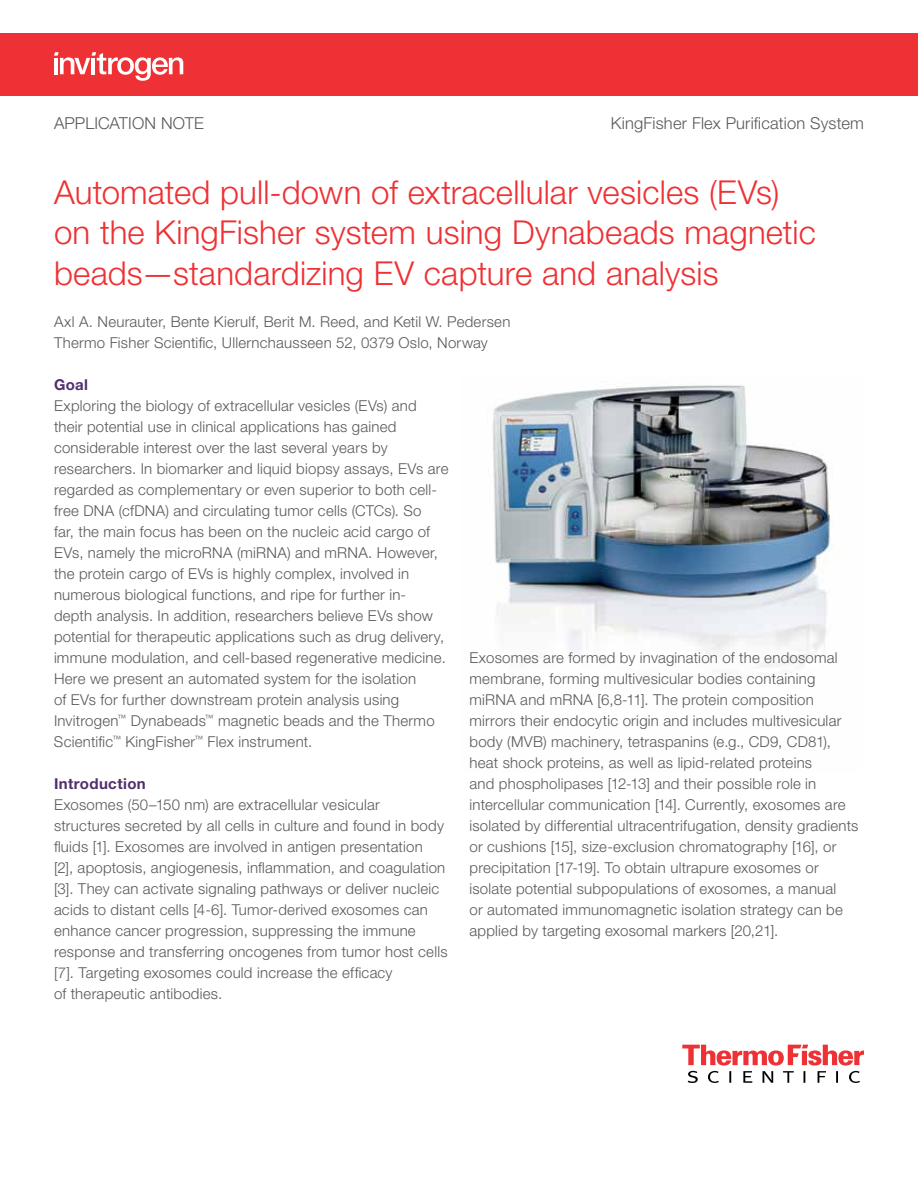
<style>
.page{position:relative;width:918px;height:1188px;background:#fff}
.page>*{position:absolute;margin:0;border:0;box-sizing:border-box;transform-origin:0 0}
.t1{font:300 33px/40.5px "Helvetica Neue LT Std";letter-spacing:.005em;color:#ee3134}
.t2{font:300 16.5px "Helvetica Neue LT Std";letter-spacing:.01em;color:#58595b}
.t3{font:300 15px/21px "Helvetica Neue LT Std";letter-spacing:.015em;color:#58595b}
.t4{font:700 15px "Helvetica Neue LT Std";letter-spacing:.025em;color:#512e6d}
</style>
<div class="page">
<img style="left:492px;top:385px;width:341px;height:282px">
<svg style="left:682px;top:1045px;width:182px;height:38px"></svg>
<div style="left:0;top:33px;width:918px;height:63px;background:#ee3134"></div>
<svg style="left:54px;top:52px;width:129px;height:29px"></svg>
<p class="t2" style="left:54px;top:113px;width:151px">APPLICATION NOTE</p>
<p class="t2" style="left:611px;top:113px;width:255px">KingFisher Flex Purification System</p>
<h1 class="t1" style="left:54px;top:171px;width:763px">Automated pull-down of extracellular vesicles (EVs) on the KingFisher system using Dynabeads magnetic beads—standardizing EV capture and analysis</h1>
<p class="t3" style="left:54px;top:311px;width:458px">Axl A. Neurauter, Bente Kierulf, Berit M. Reed, and Ketil W. Pedersen<br>Thermo Fisher Scientific, Ullernchausseen 52, 0379 Oslo, Norway</p>
<p class="t4" style="left:54px;top:375px;width:36px">Goal</p>
<p class="t3" style="left:54px;top:395px;width:396px">Exploring the biology of extracellular vesicles (EVs) and their potential use in clinical applications has gained considerable interest over the last several years by researchers. In biomarker and liquid biopsy assays, EVs are regarded as complementary or even superior to both cell&shy;free DNA (cfDNA) and circulating tumor cells (CTCs). So<br>far, the main focus has been on the nucleic acid cargo of EVs, namely the microRNA (miRNA) and mRNA. However, the protein cargo of EVs is highly complex, involved in numerous biological functions, and ripe for further in-<br>depth analysis. In addition, researchers believe EVs show potential for therapeutic applications such as drug delivery, immune modulation, and cell-based regenerative medicine.<br>Here we present an automated system for the isolation<br>of EVs for further downstream protein analysis using Invitrogen<sup>™</sup> Dynabeads<sup>™</sup> magnetic beads and the Thermo Scientific<sup>™</sup> KingFisher<sup>™</sup> Flex instrument.</p>
<p class="t4" style="left:54px;top:774px;width:93px">Introduction</p>
<p class="t3" style="left:54px;top:794px;width:395px">Exosomes (50–150 nm) are extracellular vesicular structures secreted by all cells in culture and found in body fluids [1]. Exosomes are involved in antigen presentation<br>[2], apoptosis, angiogenesis, inflammation, and coagulation [3]. They can activate signaling pathways or deliver nucleic acids to distant cells [4-6]. Tumor-derived exosomes can enhance cancer progression, suppressing the immune response and transferring oncogenes from tumor host cells [7]. Targeting exosomes could increase the efficacy<br>of therapeutic antibodies.</p>
<p class="t3" style="left:470px;top:647px;width:390px">Exosomes are formed by invagination of the endosomal membrane, forming multivesicular bodies containing miRNA and mRNA [6,8-11]. The protein composition mirrors their endocytic origin and includes multivesicular body (MVB) machinery, tetraspanins (e.g., CD9, CD81), heat shock proteins, as well as lipid-related proteins<br>and phospholipases [12-13] and their possible role in intercellular communication [14]. Currently, exosomes are isolated by differential ultracentrifugation, density gradients or cushions [15], size-exclusion chromatography [16], or precipitation [17-19]. To obtain ultrapure exosomes or isolate potential subpopulations of exosomes, a manual<br>or automated immunomagnetic isolation strategy can be applied by targeting exosomal markers [20,21].</p>
</div>
